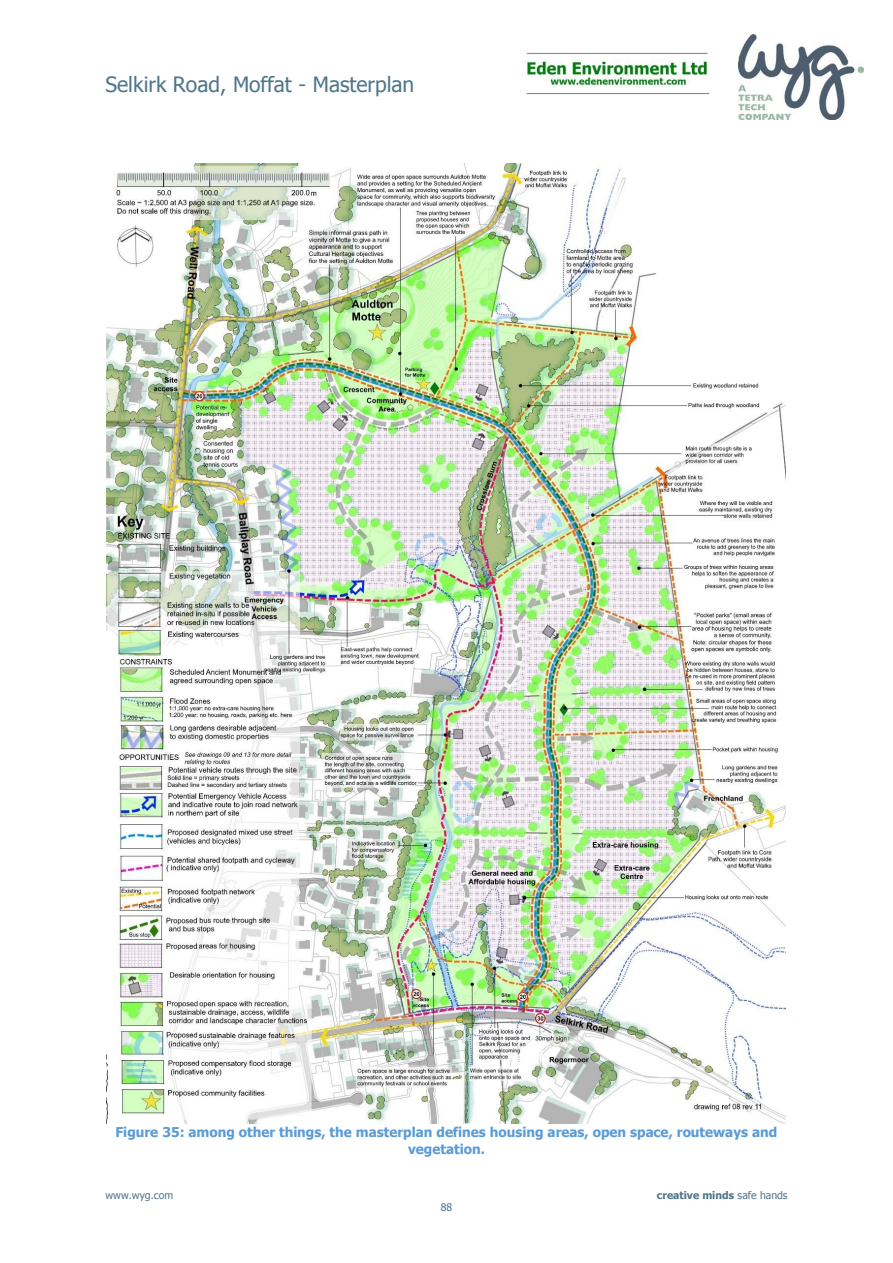
<style>
.page{position:relative;width:893px;height:1263px;background:#fff}
.page>*{position:absolute;margin:0;border:0;box-sizing:border-box;transform-origin:0 0}
.t1{font:21px "Tahoma";color:#4f758b}
.t2{font:700 13.5px/16.4px "Tahoma";color:#5b9bd5;text-align:center}
.t3{font:700 10.5px "Tahoma";letter-spacing:.005em;color:#4f758b}
.t4{font:10.5px "Tahoma";color:#4f758b}
.s1{font-weight:400}
</style>
<div class="page">
<img style="left:526px;top:52px;width:184px;height:43px">
<img style="left:738px;top:35px;width:125px;height:85px">
<img style="left:107px;top:164px;width:678px;height:959px">
<h1 class="t1" style="left:106px;top:71px;width:310px">Selkirk Road, Moffat - Masterplan</h1>
<p class="t2" style="left:115px;top:1123px;width:663px">Figure 35: among other things, the masterplan defines housing areas, open space, routeways and vegetation.</p>
<p class="t4" style="left:106px;top:1188px;width:69px">www.wyg.com</p>
<p class="t3" style="left:657px;top:1188px;width:132px">creative minds <span class="s1">safe hands</span></p>
<p class="t4" style="left:441px;top:1201px;width:13px">88</p>
</div>
